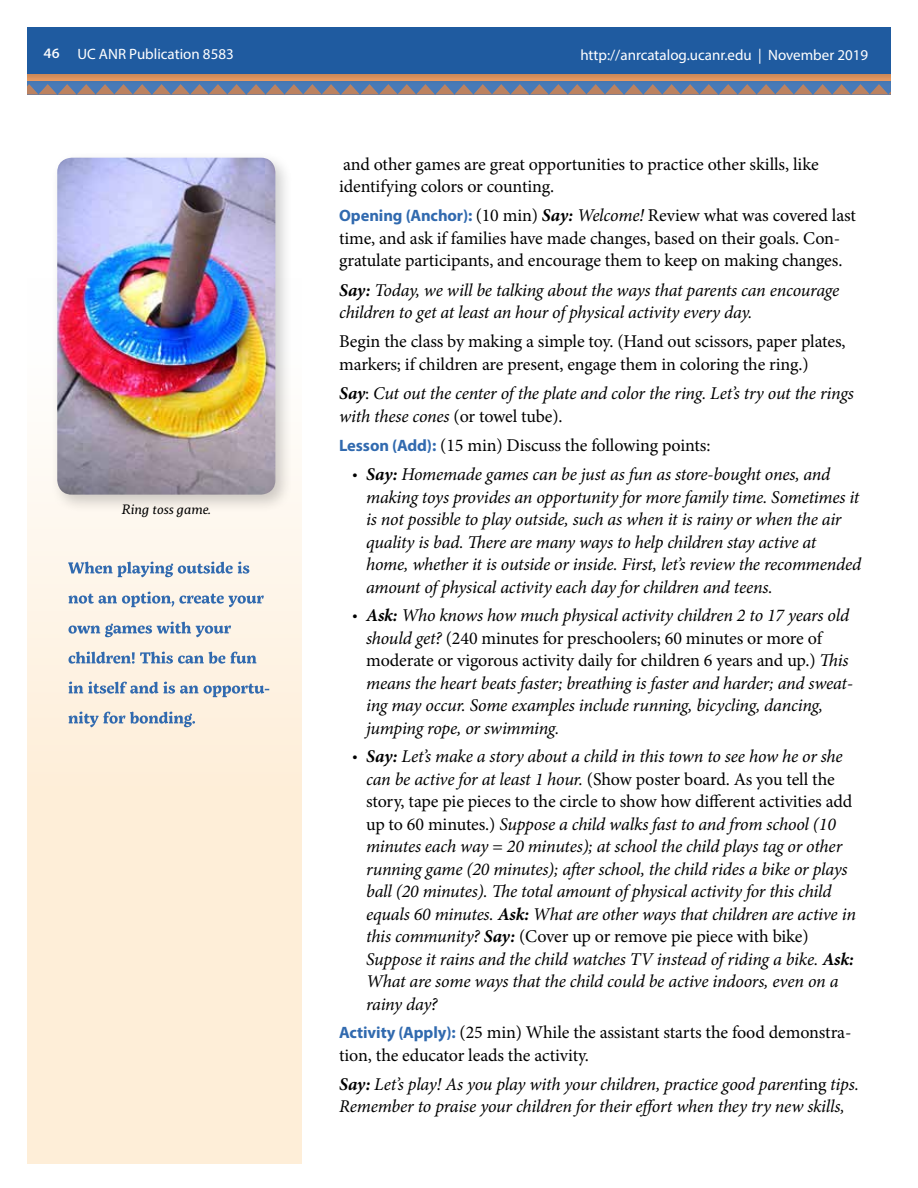
<style>
.page{position:relative;width:918px;height:1188px;background:#fff}
.page>*{position:absolute;margin:0;border:0;box-sizing:border-box;transform-origin:0 0}
.t1{font:italic 18px/22.5px "Minion Pro";letter-spacing:-.015em;color:#000}
.t2{font:18px/22.5px "Minion Pro";letter-spacing:-.005em;color:#000}
.t3{font:15px "Myriad Pro";color:#fff}
.t4{font:italic 13.5px "Servus Slab";color:#000}
.s1{font-size:24px}
.s2{font-family:"Myriad Pro";font-weight:700;font-size:16.5px;color:#316aaf}
.s3{font-weight:700;font-style:italic}
.s4{font-style:italic}
.s5{font-weight:700}
.s6{font-style:normal}
.s7{font-family:"Myriad Pro";font-style:normal}
</style>
<div class="page">
<div style="left:27px;top:279px;width:274px;height:885px;background:linear-gradient(to bottom,#fefdfb,#feeace)"></div>
<div style="left:51px;top:151px;width:243px;height:362px;background:#000;opacity:.2"></div>
<img style="left:57px;top:158px;width:218px;height:337px">
<div style="left:27px;top:27px;width:864px;height:59px;background:#000;opacity:.23"></div>
<div style="left:27px;top:27px;width:864px;height:46px;background:#1f5ba0"></div>
<svg style="left:27px;top:84px;width:864px;height:10px;background:#7e7d8e"></svg>
<svg style="left:69px;top:712px;width:126px;height:15px;background:#bcc5cf"></svg>
<svg style="left:69px;top:682px;width:200px;height:15px;background:#c1c9d1"></svg>
<svg style="left:68px;top:652px;width:188px;height:12px;background:#afbecf"></svg>
<svg style="left:68px;top:622px;width:163px;height:15px;background:#c0cad5"></svg>
<svg style="left:69px;top:592px;width:195px;height:15px;background:#c3cdd7"></svg>
<svg style="left:68px;top:562px;width:181px;height:15px;background:#bbc8d7"></svg>
<p class="t3" style="left:43px;top:44px;width:192px"><span class="s1">46</span> UC ANR Publication 8583</p>
<p class="t3" style="left:580px;top:45px;width:289px">http://anrcatalog.ucanr.edu | November 2019</p>
<p class="t4" style="left:122px;top:502px;width:90px">Ring toss game.</p>
<p class="t2" style="left:339px;top:153px;width:481px">and other games are great opportunities to practice other skills, like identifying colors or counting.</p>
<p class="t2" style="left:339px;top:205px;width:518px"><span class="s2">Opening (Anchor):</span> (10 min) <span class="s3">Say:</span> <span class="s4">Welcome!</span> Review what was covered last time, and ask if families have made changes, based on their goals. Con&shy;gratulate participants, and encourage them to keep on making changes.</p>
<p class="t1" style="left:339px;top:279px;width:502px"><span class="s5">Say:</span> Today, we will be talking about the ways that parents can encourage children to get at least an hour of physical activity every day.</p>
<p class="t2" style="left:339px;top:331px;width:508px">Begin the class by making a simple toy. (Hand out scissors, paper plates, markers; if children are present, engage them in coloring the ring.)</p>
<p class="t1" style="left:339px;top:382px;width:516px"><span class="s5">Say</span><span class="s6">:</span> Cut out the center of the plate and color the ring. Let’s try out the rings with these cones <span class="s6">(or towel tube).</span></p>
<p class="t2" style="left:339px;top:434px;width:373px"><span class="s2">Lesson (Add):</span> (15 min) Discuss the following points:</p>
<p class="t1" style="left:366px;top:463px;width:497px;text-indent:-14px"><span class="s7">•</span> <span class="s5">Say:</span> Homemade games can be just as fun as store-bought ones, and making toys provides an opportunity for more family time. Sometimes it is not possible to play outside, such as when it is rainy or when the air quality is bad. There are many ways to help children stay active at home, whether it is outside or inside. First, let’s review the recommended amount of physical activity each day for children and teens.</p>
<p class="t1" style="left:366px;top:604px;width:488px;text-indent:-14px"><span class="s7">•</span> <span class="s5">Ask:</span> Who knows how much physical activity children 2 to 17 years old should get? <span class="s6">(240 minutes for preschoolers; 60 minutes or more of moderate or vigorous activity daily for children 6 years and up.)</span> This means the heart beats faster; breathing is faster and harder; and sweat&shy;ing may occur. Some examples include running, bicycling, dancing, jumping rope, or swimming.</p>
<p class="t1" style="left:366px;top:745px;width:491px;text-indent:-13px"><span class="s7">•</span> <span class="s5">Say:</span> Let’s make a story about a child in this town to see how he or she can be active for at least 1 hour. <span class="s6">(Show poster board. As you tell the story, tape pie pieces to the circle to show how different activities add up to 60 minutes.)</span> Suppose a child walks fast to and from school (10 minutes each way = 20 minutes); at school the child plays tag or other running game (20 minutes); after school, the child rides a bike or plays ball (20 minutes). The total amount of physical activity for this child equals 60 minutes. <span class="s5">Ask:</span> What are other ways that children are active in this community? <span class="s5">Say:</span> <span class="s6">(Cover up or remove pie piece with bike)<br></span>Suppose it rains and the child watches TV instead of riding a bike. <span class="s5">Ask:<br></span>What are some ways that the child could be active indoors, even on a rainy day?</p>
<p class="t2" style="left:339px;top:1021px;width:514px"><span class="s2">Activity (Apply):</span> (25 min) While the assistant starts the food demonstra&shy;tion, the educator leads the activity.</p>
<p class="t1" style="left:339px;top:1073px;width:521px"><span class="s5">Say:</span> Let’s play! As you play with your children, practice good parent<span class="s6">ing</span> tips.<br>Remember to praise your children for their effort when they try new skills,</p>
</div>
